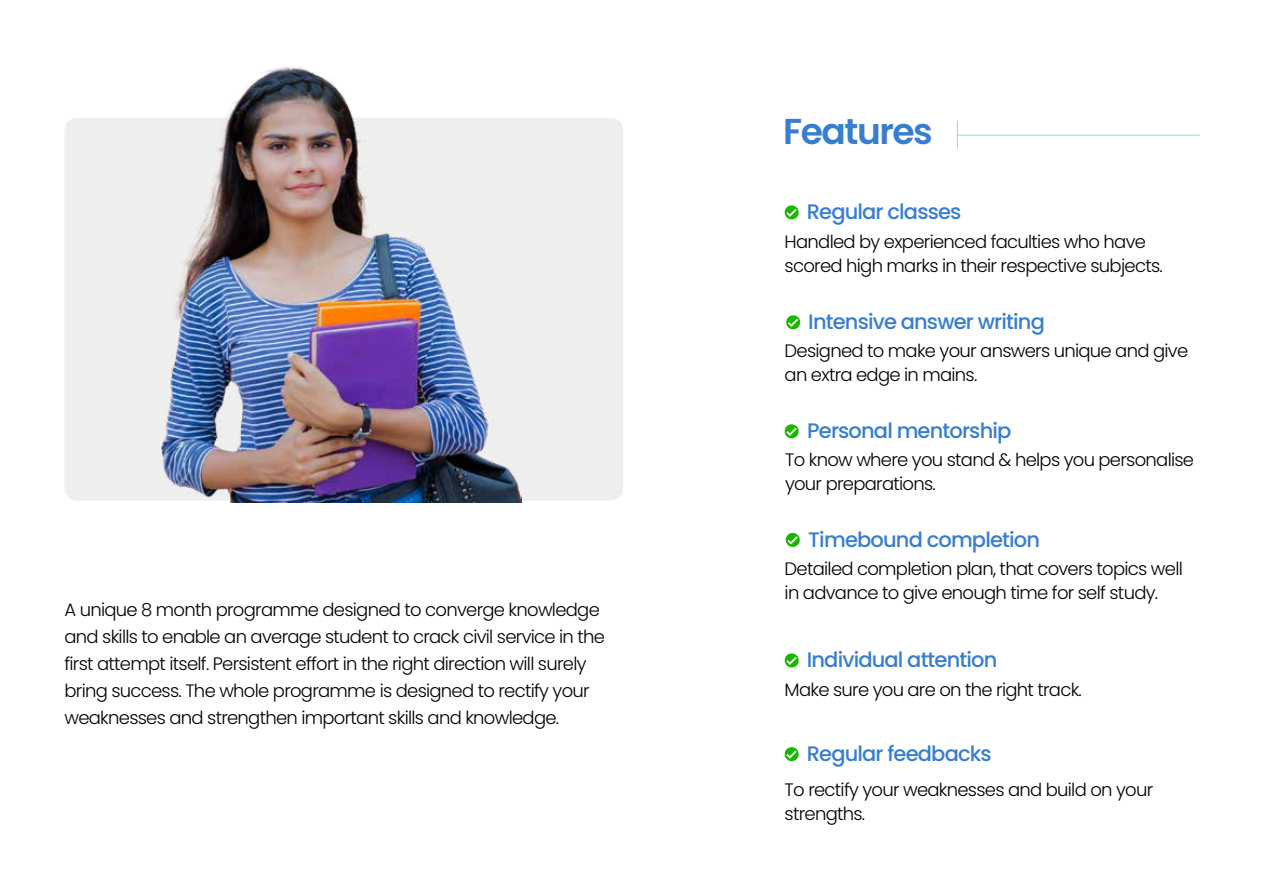
<style>
.page{position:relative;width:1263px;height:893px;background:#fff}
.page>*{position:absolute;margin:0;border:0;box-sizing:border-box;transform-origin:0 0}
.t1{font:600 36px "Poppins";letter-spacing:-.04em;color:#377ed1}
.t2{font:500 21px "Poppins";letter-spacing:-.04em;color:#377ed1}
.t3{font:300 18px/24px "Poppins";letter-spacing:-.04em;color:#000}
</style>
<div class="page">
<div style="left:65px;top:118px;width:558px;height:383px;background:#efefef;border-radius:13px"></div>
<svg style="left:784px;top:205px;width:15px;height:15px"></svg>
<svg style="left:786px;top:315px;width:15px;height:15px"></svg>
<svg style="left:784px;top:424px;width:15px;height:15px"></svg>
<svg style="left:785px;top:533px;width:15px;height:14px"></svg>
<svg style="left:784px;top:653px;width:15px;height:15px"></svg>
<svg style="left:784px;top:747px;width:15px;height:15px"></svg>
<hr style="left:957px;top:135px;width:242px;height:1px;background:#9ed4c6">
<svg style="left:957px;top:121px;width:1px;height:27px"></svg>
<img style="left:162px;top:66px;width:360px;height:437px">
<p class="t3" style="left:64px;top:596px;width:542px;line-height:27px">A unique 8 month programme designed to converge knowledge and skills to enable an average student to crack civil service in the first attempt itself. Persistent effort in the right direction will surely bring success. The whole programme is designed to rectify your weaknesses and strengthen important skills and knowledge.</p>
<h1 class="t1" style="left:783px;top:111px;width:151px">Features</h1>
<p class="t2" style="left:807px;top:200px;width:156px">Regular classes</p>
<p class="t3" style="left:785px;top:229px;width:380px">Handled by experienced faculties who have scored high marks in their respective subjects.</p>
<p class="t2" style="left:808px;top:309px;width:238px">Intensive answer writing</p>
<p class="t3" style="left:785px;top:339px;width:405px">Designed to make your answers unique and give an extra edge in mains.</p>
<p class="t2" style="left:807px;top:418px;width:206px">Personal mentorship</p>
<p class="t3" style="left:785px;top:448px;width:411px">To know where you stand &amp; helps you personalise your preparations.</p>
<p class="t2" style="left:808px;top:527px;width:233px">Timebound completion</p>
<p class="t3" style="left:785px;top:557px;width:400px">Detailed completion plan, that covers topics well in advance to give enough time for self study.</p>
<p class="t2" style="left:807px;top:648px;width:192px">Individual attention</p>
<p class="t3" style="left:785px;top:678px;width:299px">Make sure you are on the right track.</p>
<p class="t2" style="left:807px;top:742px;width:187px">Regular feedbacks</p>
<p class="t3" style="left:785px;top:777px;width:370px">To rectify your weaknesses and build on your strengths.</p>
</div>
